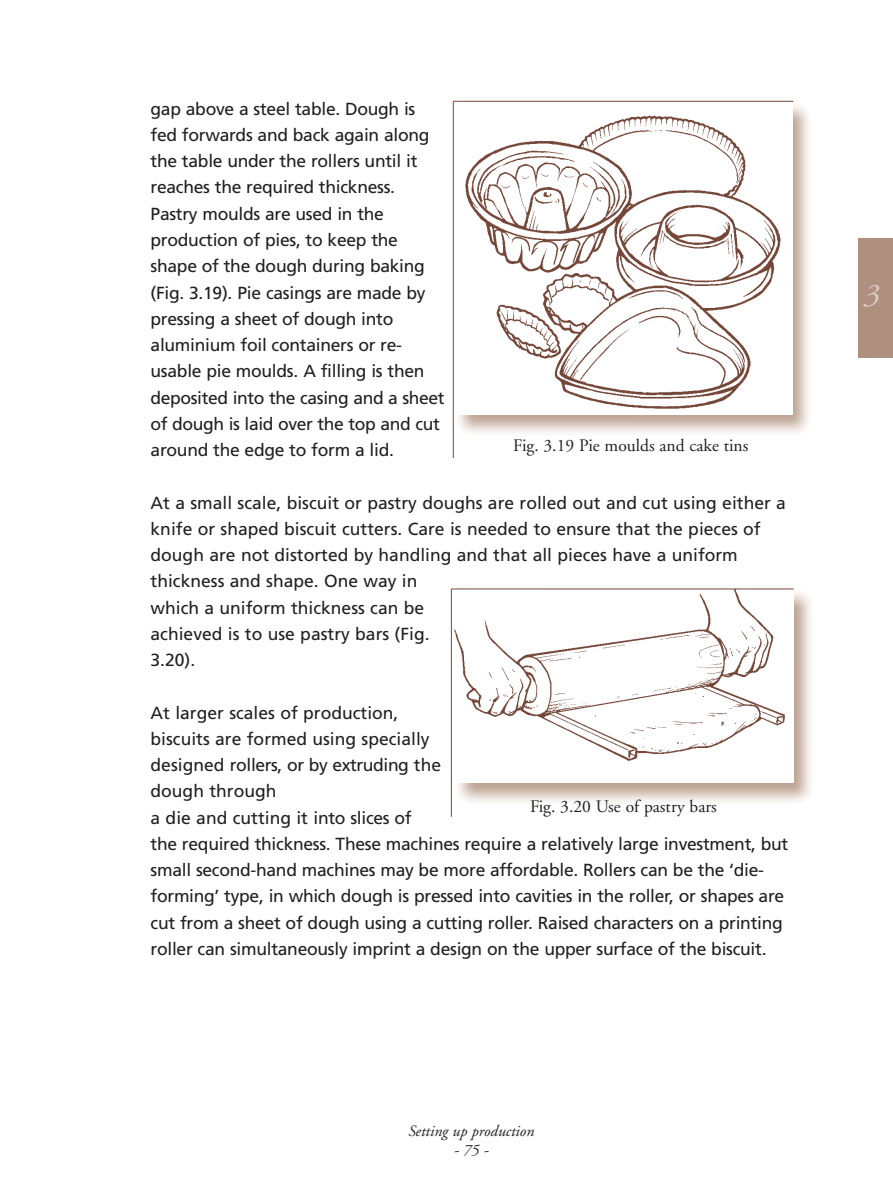
<style>
.page{position:relative;width:893px;height:1191px;background:#fff}
.page>*{position:absolute;margin:0;border:0;box-sizing:border-box;transform-origin:0 0}
.t1{font:italic 31.5px "Adobe Garamond";color:#daccc3}
.t2{font:17.5px/26.2px "Frutiger";letter-spacing:-.015em;color:#231f20}
.t3{font:17.5px "Adobe Garamond";color:#231f20}
.t4{font:italic 15.75px "Adobe Garamond";color:#231f20}
</style>
<div class="page">
<img style="left:541px;top:589px;width:273px;height:153px">
<div style="left:858px;top:239px;width:35px;height:119px;background:#af907f"></div>
<img style="left:465px;top:115px;width:316px;height:294px">
<img style="left:454px;top:590px;width:340px;height:172px">
<hr style="left:453px;top:101px;width:1px;height:357px;background:#744739">
<hr style="left:453px;top:101px;width:340px;height:1px;background:#744739">
<hr style="left:451px;top:589px;width:1px;height:228px;background:#744739">
<hr style="left:451px;top:588px;width:343px;height:1px;background:#744739">
<p class="t2" style="left:151px;top:97px;width:296px">gap above a steel table. Dough is fed forwards and back again along the table under the rollers until it reaches the required thickness.<br>Pastry moulds are used in the production of pies, to keep the shape of the dough during baking (Fig. 3.19). Pie casings are made by pressing a sheet of dough into aluminium foil containers or re&shy;usable pie moulds. A filling is then deposited into the casing and a sheet of dough is laid over the top and cut around the edge to form a lid.</p>
<p class="t2" style="left:151px;top:491px;width:637px">At a small scale, biscuit or pastry doughs are rolled out and cut using either a knife or shaped biscuit cutters. Care is needed to ensure that the pieces of dough are not distorted by handling and that all pieces have a uniform thickness and shape. One way in<br>which a uniform thickness can be<br>achieved is to use pastry bars (Fig.<br>3.20).</p>
<p class="t2" style="left:151px;top:701px;width:639px">At larger scales of production,<br>biscuits are formed using specially<br>designed rollers, or by extruding the<br>dough through<br>a die and cutting it into slices of<br>the required thickness. These machines require a relatively large investment, but small second-hand machines may be more affordable. Rollers can be the ‘die&shy;forming’ type, in which dough is pressed into cavities in the roller, or shapes are cut from a sheet of dough using a cutting roller. Raised characters on a printing roller can simultaneously imprint a design on the upper surface of the biscuit.</p>
<p class="t3" style="left:513px;top:438px;width:237px">Fig. 3.19 Pie moulds and cake tins</p>
<p class="t3" style="left:530px;top:799px;width:188px">Fig. 3.20 Use of pastry bars</p>
<p class="t4" style="left:408px;top:1124px;width:127px">Setting up production</p>
<p class="t4" style="left:454px;top:1143px;width:36px">- 75 -</p>
<h1 class="t1" style="left:862px;top:283px;width:17px">3</h1>
</div>
